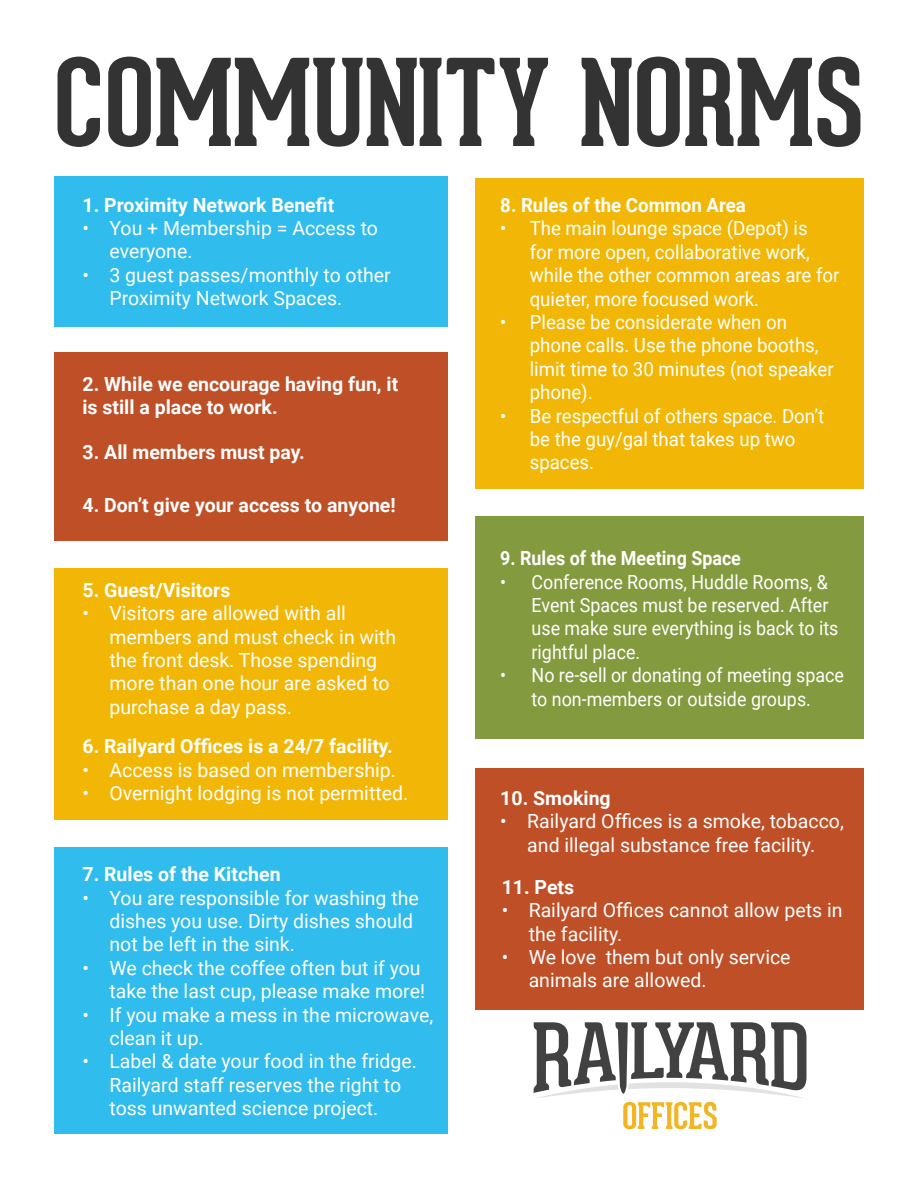
<style>
.page{position:relative;width:918px;height:1188px;background:#fff}
.page>*{position:absolute;margin:0;border:0;box-sizing:border-box;transform-origin:0 0}
.t1{font:700 117.9px "Geared Slab";color:#333}
.t2{font:19.5px/23.4px "Roboto";color:#fff}
.t3{font:19.5px/23.4px "Roboto";color:#fff;scale:.96 1}
.t4{font:700 19.5px/23.4px "Roboto";color:#fff}
.t5{font:19.5px/23.4px "Roboto";color:#fff;scale:.92 1}
.t6{font:700 19.5px "Roboto";color:#fff;scale:.92 1}
.t7{font:700 19.5px "Roboto";color:#fff;scale:.96 1}
</style>
<div class="page">
<div style="left:54px;top:176px;width:393px;height:150px;background:#30bced"></div>
<div style="left:54px;top:353px;width:393px;height:188px;background:#bf4f27"></div>
<div style="left:54px;top:848px;width:393px;height:286px;background:#30bced"></div>
<div style="left:54px;top:568px;width:393px;height:251px;background:#f2b706"></div>
<div style="left:476px;top:178px;width:388px;height:311px;background:#f2b706"></div>
<div style="left:476px;top:516px;width:388px;height:223px;background:#849a3e"></div>
<div style="left:476px;top:768px;width:388px;height:242px;background:#bf4f27"></div>
<svg style="left:534px;top:1022px;width:272px;height:107px"></svg>
<p class="t1" style="left:54px;top:29px;width:812px">COMMUNITY NORMS</p>
<p class="t4" style="left:82px;top:192px;width:253px">1. Proximity Network Benefit</p>
<p class="t2" style="left:109px;top:216px;width:270px;text-indent:-27px">• You + Membership = Access to everyone.</p>
<p class="t2" style="left:109px;top:262px;width:283px;text-indent:-27px">• 3 guest passes/monthly to other<br>Proximity Network Spaces.</p>
<p class="t4" style="left:82px;top:372px;width:317px">2. While we encourage having fun, it is still a place to work.</p>
<p class="t4" style="left:82px;top:440px;width:224px">3. All members must pay.</p>
<p class="t4" style="left:82px;top:493px;width:315px">4. Don’t give your access to anyone!</p>
<p class="t4" style="left:82px;top:577px;width:149px">5. Guest/Visitors</p>
<p class="t2" style="left:109px;top:601px;width:288px;text-indent:-27px">• Visitors are allowed with all members and must check in with the front desk. Those spending more than one hour are asked to purchase a day pass.</p>
<p class="t4" style="left:82px;top:734px;width:312px">6. Railyard Offices is a 24/7 facility.</p>
<p class="t2" style="left:82px;top:757px;width:315px">• Access is based on membership.</p>
<p class="t2" style="left:82px;top:781px;width:327px">• Overnight lodging is not permitted.</p>
<p class="t4" style="left:82px;top:862px;width:200px">7. Rules of the Kitchen</p>
<p class="t2" style="left:109px;top:885px;width:311px;text-indent:-27px">• You are responsible for washing the dishes you use. Dirty dishes should not be left in the sink.</p>
<p class="t2" style="left:82px;top:955px;width:344px;text-align:right">• We check the coffee often but if you take the last cup, please make more!</p>
<p class="t2" style="left:109px;top:1002px;width:325px;text-indent:-27px">• If you make a mess in the microwave, clean it up.</p>
<p class="t2" style="left:82px;top:1049px;width:336px;text-align:center">• Label &amp; date your food in the fridge.<br>Railyard staff reserves the right to<br>toss unwanted science project.</p>
<p class="t7" style="left:500px;top:191px;width:257px">8. Rules of the Common Area</p>
<p class="t3" style="left:530px;top:216px;width:324px;text-indent:-29px">• The main lounge space (Depot) is<br>for more open, collaborative work, while the other common areas are for quieter, more focused work.</p>
<p class="t3" style="left:530px;top:310px;width:318px;text-indent:-29px">• Please be considerate when on phone calls. Use the phone booths, limit time to 30 minutes (not speaker phone).</p>
<p class="t3" style="left:530px;top:403px;width:308px;text-indent:-29px">• Be respectful of others space. Don’t be the guy/gal that takes up two spaces.</p>
<p class="t6" style="left:500px;top:545px;width:263px">9. Rules of the Meeting Space</p>
<p class="t5" style="left:532px;top:569px;width:335px;text-indent:-31px">• Conference Rooms, Huddle Rooms, &amp;<br>Event Spaces must be reserved. After use make sure everything is back to its rightful place.</p>
<p class="t5" style="left:500px;top:663px;width:375px;text-align:center">• No re-sell or donating of meeting space to non-members or outside groups.</p>
<p class="t4" style="left:500px;top:786px;width:112px">10. Smoking</p>
<p class="t2" style="left:500px;top:809px;width:345px;text-align:center">• Railyard Offices is a smoke, tobacco, and illegal substance free facility.</p>
<p class="t4" style="left:502px;top:874px;width:74px">11. Pets</p>
<p class="t2" style="left:529px;top:898px;width:315px;text-indent:-27px">• Railyard Offices cannot allow pets in the facility.</p>
<p class="t2" style="left:529px;top:945px;width:263px;text-indent:-27px">• We love them but only service animals are allowed.</p>
</div>
